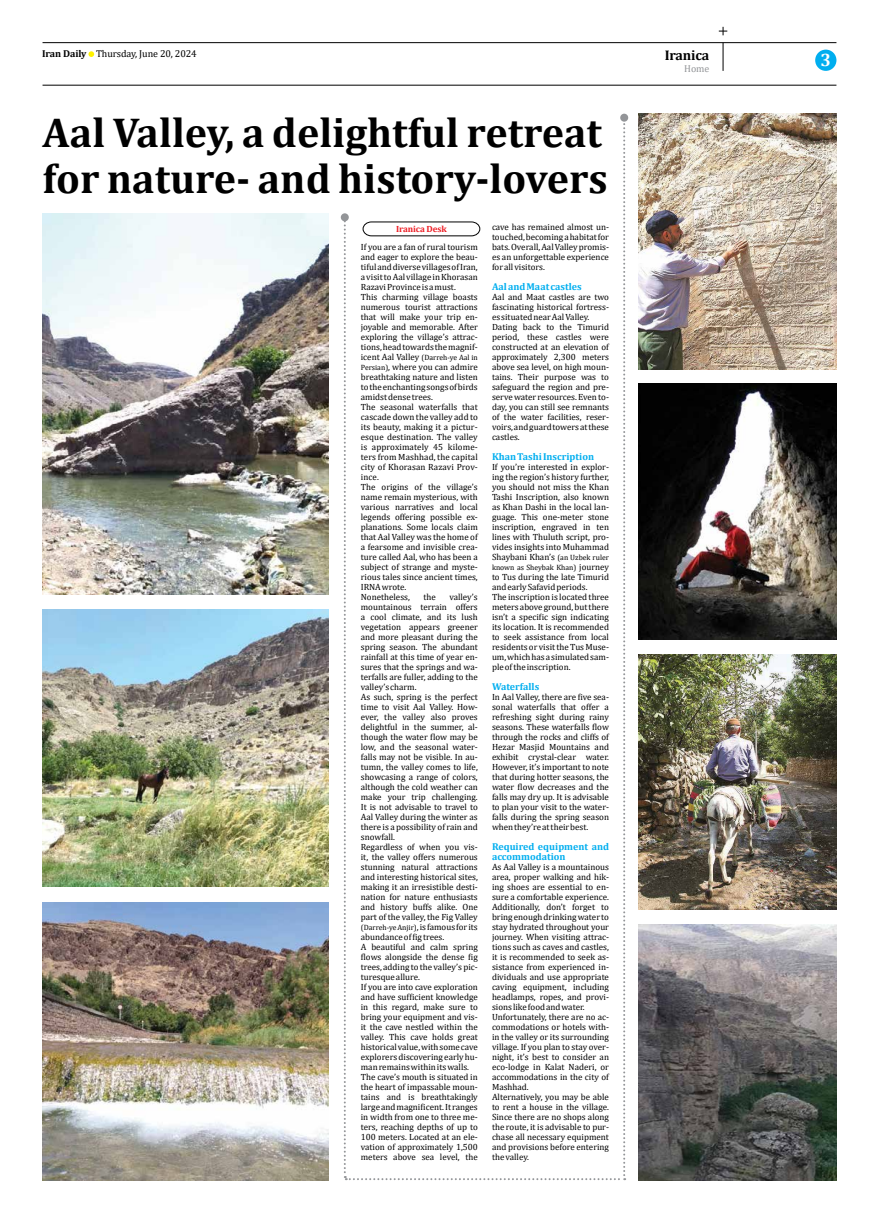
<style>
.page{position:relative;width:879px;height:1219px;background:#fff}
.page>*{position:absolute;margin:0;border:0;box-sizing:border-box;transform-origin:0 0}
.t1{font:700 42px/46px "Cambria";color:#000}
.t2{font:700 18px "Cambria";color:#fff}
.t3{font:700 14px "Cambria";letter-spacing:-.01em;color:#000}
.t4{font:700 10px/10px "Cambria";color:#00aeef}
.t5{font:10px "Cambria";letter-spacing:-.01em;color:#000}
.t6{font:10px "Cambria";color:#939598}
.t7{font:9px/10px "Cambria";color:#000}
.t8{font:700 9px "Cambria";letter-spacing:-.01em;color:#ed1d24}
.t9{font:7.7px "Cambria";color:#000}
.s1{font-weight:700}
.s2{font-size:9px}
.s3{font-size:7.7px}
</style>
<div class="page">
<svg style="left:723px;top:43px;width:1px;height:28px"></svg>
<hr style="left:43px;top:42px;width:793px;height:1px;background:#000">
<hr style="left:43px;top:85px;width:793px;height:1px;background:#000">
<div style="left:815px;top:50px;width:21px;height:21px;background:#00aeef;border-radius:50%"></div>
<svg style="left:88px;top:51px;width:6px;height:6px"></svg>
<img style="left:42px;top:213px;width:287px;height:381px">
<img style="left:42px;top:609px;width:287px;height:278px">
<img style="left:42px;top:903px;width:287px;height:277px">
<img style="left:639px;top:114px;width:197px;height:256px">
<img style="left:639px;top:384px;width:197px;height:256px">
<img style="left:639px;top:654px;width:197px;height:256px">
<img style="left:639px;top:924px;width:197px;height:256px">
<div style="left:620px;top:114px;width:8px;height:8px;background:#939598;border-radius:50%"></div>
<div style="left:341px;top:213px;width:8px;height:8px;background:#939598;border-radius:50%"></div>
<svg style="left:344px;top:117px;width:281px;height:1063px"></svg>
<svg style="left:719px;top:27px;width:8px;height:8px"></svg>
<p class="t5" style="left:42px;top:48px;width:156px"><span class="s1">Iran Daily</span> Thursday, June 20, 2024</p>
<h3 class="t3" style="left:664px;top:45px;width:46px">Iranica</h3>
<h1 class="t1" style="left:43px;top:109px;width:566px">Aal Valley, a delightful retreat for nature- and history-lovers</h1>
<p class="t8" style="left:396px;top:222px;width:52px">Iranica Desk</p>
<p class="t7" style="left:361px;top:242px;width:118px">If you are a fan of rural tourism and eager to explore the beau&shy;tiful and diverse villages of Iran, a visit to Aal village in Khorasan<br>Razavi Province is a must.<br>This charming village boasts numerous tourist attractions that will make your trip en&shy;joyable and memorable. After exploring the village’s attrac&shy;tions, head towards the magnif-</p>
<p class="t9" style="left:361px;top:353px;width:118px"><span class="s2">icent Aal Valley</span> (Darreh-ye Aal in</p>
<p class="t7" style="left:361px;top:362px;width:119px"><span class="s3">Persian)</span>, where you can admire breathtaking nature and listen to the enchanting songs of birds amidst dense trees.<br>The seasonal waterfalls that cascade down the valley add to its beauty, making it a pictur&shy;esque destination. The valley is approximately 45 kilome&shy;ters from Mashhad, the capital city of Khorasan Razavi Prov&shy;ince.<br>The origins of the village’s name remain mysterious, with various narratives and local legends offering possible ex&shy;planations. Some locals claim that Aal Valley was the home of a fearsome and invisible crea&shy;ture called Aal, who has been a subject of strange and myste&shy;rious tales since ancient times,<br>IRNA wrote.<br>Nonetheless,</p>
<p class="t7" style="left:492px;top:222px;width:118px;text-align:justify">cave has remained almost un&shy;touched, becoming a habitat for bats. Overall, Aal Valley promis&shy;es an unforgettable experience for all visitors.</p>
<p class="t4" style="left:492px;top:281px;width:91px">Aal and Maat castles</p>
<p class="t7" style="left:492px;top:292px;width:118px">Aal and Maat castles are two fascinating historical fortress&shy;es situated near Aal Valley.<br>Dating back to the Timurid period, these castles were constructed at an elevation of approximately 2,300 meters above sea level, on high moun&shy;tains. Their purpose was to safeguard the region and pre&shy;serve water resources. Even to&shy;day, you can still see remnants of the water facilities, reser&shy;voirs, and guard towers at these castles.</p>
<p class="t4" style="left:492px;top:451px;width:104px">Khan Tashi Inscription</p>
<p class="t7" style="left:492px;top:462px;width:118px;text-align:justify">If you’re interested in explor&shy;ing the region’s history further, you should not miss the Khan Tashi Inscription, also known as Khan Dashi in the local lan&shy;guage. This one-meter stone inscription, engraved in ten lines with Thuluth script, pro&shy;vides insights into Muhammad Shaybani Khan’s <span class="s3">(an Uzbek ruler</span></p>
<p class="t9" style="left:492px;top:563px;width:118px">known as Sheybak Khan) <span class="s2">journey</span></p>
<p class="t7" style="left:492px;top:572px;width:118px">to Tus during the late Timurid and early Safavid periods.<br>The inscription is located three meters above ground, but there isn’t a specific sign indicating its location. It is recommended to seek assistance from local residents or visit the Tus Muse&shy;um, which has a simulated sam&shy;ple of the inscription.</p>
<p class="t4" style="left:492px;top:681px;width:49px">Waterfalls</p>
<p class="t7" style="left:492px;top:692px;width:119px;text-align:justify">In Aal Valley, there are five sea&shy;sonal waterfalls that offer a refreshing sight during rainy seasons. These waterfalls flow through the rocks and cliffs of Hezar Masjid Mountains and exhibit crystal-clear water.<br>However, it’s important to note that during hotter seasons, the water flow decreases and the falls may dry up. It is advisable to plan your visit to the water&shy;falls during the spring season when they’re at their best.</p>
<p class="t4" style="left:492px;top:841px;width:118px">Required equipment and accommodation</p>
<p class="t7" style="left:492px;top:862px;width:119px">As Aal Valley is a mountainous area, proper walking and hik&shy;ing shoes are essential to en&shy;sure a comfortable experience.<br>Additionally, don’t forget to bring enough drinking water to stay hydrated throughout your journey. When visiting attrac&shy;tions such as caves and castles, it is recommended to seek as&shy;sistance from experienced in&shy;dividuals and use appropriate caving equipment, including headlamps, ropes, and provi&shy;sions like food and water.<br>Unfortunately, there are no ac&shy;commodations or hotels with&shy;in the valley or its surrounding village. If you plan to stay over&shy;night, it’s best to consider an eco-lodge in Kalat Naderi, or accommodations in the city of<br>Mashhad.<br>Alternatively, you may be able to rent a house in the village.<br>Since there are no shops along the route, it is advisable to pur&shy;chase all necessary equipment and provisions before entering the valley.</p>
<p class="t7" style="left:361px;top:592px;width:118px;text-indent:89px">valley’s mountainous terrain offers a cool climate, and its lush vegetation appears greener and more pleasant during the spring season. The abundant rainfall at this time of year en&shy;sures that the springs and wa&shy;terfalls are fuller, adding to the valley’s charm.<br>As such, spring is the perfect time to visit Aal Valley. How&shy;ever, the valley also proves delightful in the summer, al&shy;though the water flow may be low, and the seasonal water&shy;falls may not be visible. In au&shy;tumn, the valley comes to life, showcasing a range of colors, although the cold weather can make your trip challenging.<br>It is not advisable to travel to<br>Aal Valley during the winter as there is a possibility of rain and snowfall.<br>Regardless of when you vis&shy;it, the valley offers numerous stunning natural attractions and interesting historical sites, making it an irresistible desti&shy;nation for nature enthusiasts and history buffs alike. One part of the valley, the Fig Valley</p>
<p class="t9" style="left:361px;top:923px;width:118px">(Darreh-ye Anjir)<span class="s2">, is famous for its</span></p>
<p class="t7" style="left:361px;top:932px;width:118px">abundance of fig trees.<br>A beautiful and calm spring flows alongside the dense fig trees, adding to the valley’s pic&shy;turesque allure.<br>If you are into cave exploration and have sufficient knowledge in this regard, make sure to bring your equipment and vis&shy;it the cave nestled within the valley. This cave holds great historical value, with some cave explorers discovering early hu&shy;man remains within its walls.<br>The cave’s mouth is situated in the heart of impassable moun&shy;tains and is breathtakingly large and magnificent. It ranges in width from one to three me&shy;ters, reaching depths of up to<br>100 meters. Located at an ele&shy;vation of approximately 1,500 meters above sea level, the</p>
<p class="t7" style="left:423px;top:592px;width:14px">the</p>
<p class="t6" style="left:684px;top:63px;width:27px">Home</p>
<h2 class="t2" style="left:820px;top:47px;width:12px">3</h2>
</div>
